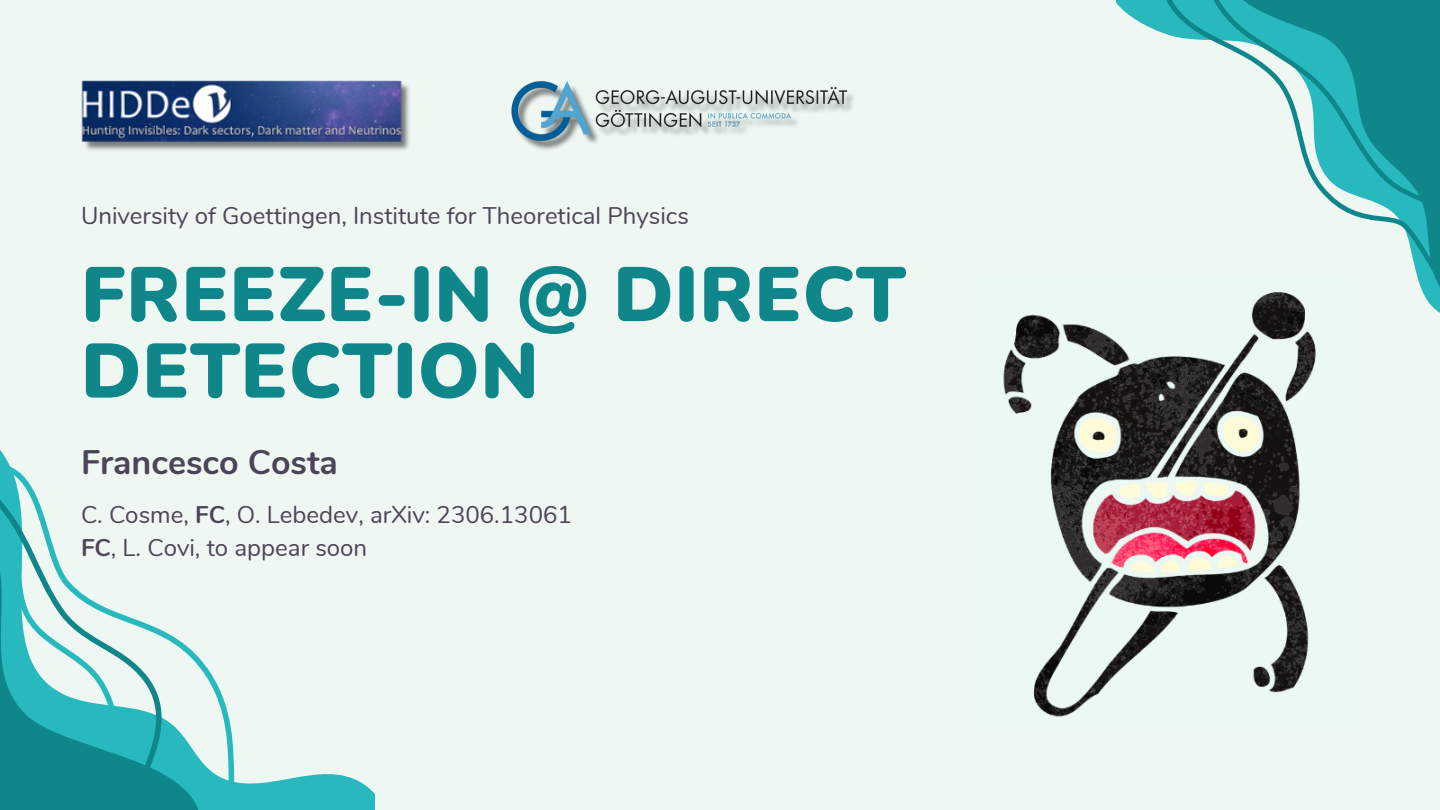
<style>
.page{position:relative;width:1440px;height:810px;background:#eef7f2}
.page>*{position:absolute;margin:0;border:0;box-sizing:border-box;transform-origin:0 0}
.t1{font:900 77px "Nunito";letter-spacing:.01em;color:#0f868a}
.t2{font:700 34px "Nunito";color:#4c4457}
.t3{font:24.1px "Nunito";color:#4c4457}
.t4{font:24px "Nunito";color:#4c4457}
.s1{font-weight:700}
</style>
<div class="page">
<svg style="left:1116px;top:0;width:324px;height:313px"></svg>
<svg style="left:1157px;top:0;width:283px;height:298px"></svg>
<svg style="left:0;top:450px;width:374px;height:360px"></svg>
<svg style="left:0;top:491px;width:207px;height:319px"></svg>
<img style="left:81px;top:80px;width:328px;height:70px">
<img style="left:511px;top:81px;width:343px;height:69px">
<img style="left:1003px;top:275px;width:356px;height:442px">
<p class="t4" style="left:81px;top:200px;width:609px">University of Goettingen, Institute for Theoretical Physics</p>
<p class="t1" style="left:81px;top:243px;width:826px">FREEZE-IN @ DIRECT</p>
<p class="t1" style="left:81px;top:320px;width:459px">DETECTION</p>
<p class="t2" style="left:81px;top:440px;width:258px">Francesco Costa</p>
<p class="t3" style="left:81px;top:499px;width:493px">C. Cosme, <span class="s1">FC</span>, O. Lebedev, arXiv: 2306.13061</p>
<p class="t3" style="left:81px;top:532px;width:288px"><span class="s1">FC</span>, L. Covi, to appear soon</p>
</div>
